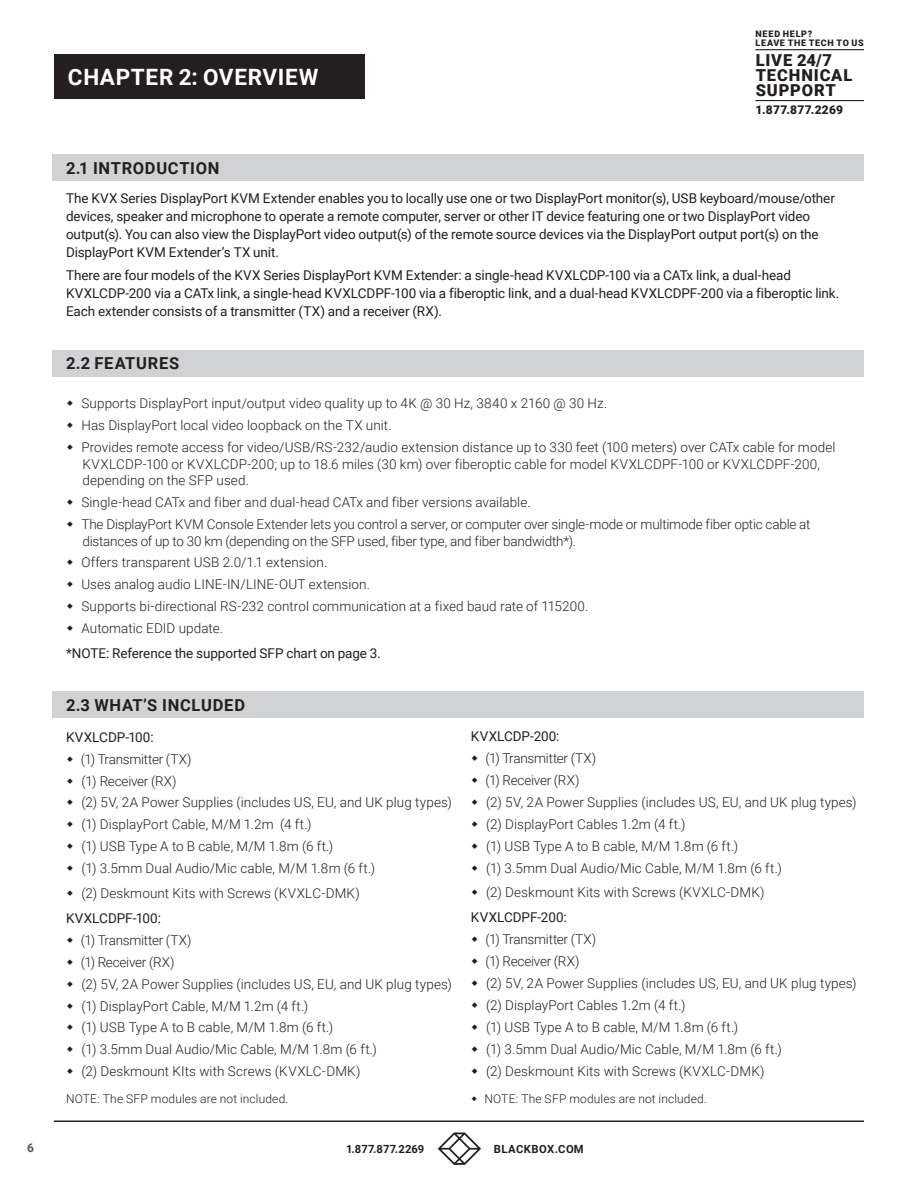
<style>
.page{position:relative;width:918px;height:1188px;background:#fff}
.page>*{position:absolute;margin:0;border:0;box-sizing:border-box;transform-origin:0 0}
.t1{font:700 22.5px "Roboto";letter-spacing:.03em;color:#fff}
.H1-Chapter_Headline{font:700 16.5px "Roboto";letter-spacing:.045em;color:#231f20}
.t2{font:900 16.5px/15px "Roboto";letter-spacing:.05em;color:#231f20}
.t3{font:300 13.5px/16.5px "Roboto";letter-spacing:.005em;color:#231f20}
.Body_Copy{font:13.5px/18px "Roboto";letter-spacing:-.01em;color:#231f20}
.t4{font:300 13.5px/16.5px "Roboto";letter-spacing:-.015em;color:#231f20}
.t5{font:300 13.5px "Roboto";letter-spacing:-.02em;color:#231f20}
.Bullet_List{font:300 12px "Roboto";letter-spacing:.015em;color:#231f20}
.t6{font:900 12px "Roboto";letter-spacing:.02em;color:#231f20}
.t7{font:700 12px "Roboto";color:#57585a}
.t8{font:700 11.25px "Roboto";letter-spacing:.02em;color:#231f20}
.t9{font:700 11.25px "Roboto";letter-spacing:.045em;color:#231f20}
.t10{font:900 9px/8.6px "Roboto";letter-spacing:.08em;color:#231f20}
</style>
<div class="page">
<hr style="left:54px;top:1120px;width:810px;height:2px;background:#231f20">
<svg style="left:438px;top:1132px;width:43px;height:33px"></svg>
<hr style="left:755px;top:49px;width:109px;height:1px;background:#231f20">
<hr style="left:755px;top:100px;width:109px;height:1px;background:#231f20">
<div style="left:54px;top:54px;width:310px;height:44px;background:#231f20"></div>
<div style="left:52px;top:154px;width:812px;height:27px;background:#d1d2d4"></div>
<div style="left:52px;top:350px;width:812px;height:26px;background:#d1d2d4"></div>
<div style="left:52px;top:692px;width:812px;height:26px;background:#d1d2d4"></div>
<p class="t1" style="left:68px;top:61px;width:252px">CHAPTER 2: OVERVIEW</p>
<p class="t10" style="left:756px;top:29px;width:110px">NEED HELP?<br>LEAVE THE TECH TO US</p>
<p class="t2" style="left:756px;top:52px;width:98px">LIVE 24/7<br>TECHNICAL<br>SUPPORT</p>
<p class="t6" style="left:755px;top:102px;width:89px">1.877.877.2269</p>
<p class="H1-Chapter_Headline" style="left:66px;top:156px;width:155px">2.1 INTRODUCTION</p>
<p class="Body_Copy" style="left:66px;top:189px;width:771px">The KVX Series DisplayPort KVM Extender enables you to locally use one or two DisplayPort monitor(s), USB keyboard/mouse/other devices, speaker and microphone to operate a remote computer, server or other IT device featuring one or two DisplayPort video output(s). You can also view the DisplayPort video output(s) of the remote source devices via the DisplayPort output port(s) on the DisplayPort KVM Extender’s TX unit.</p>
<p class="Body_Copy" style="left:66px;top:266px;width:775px">There are four models of the KVX Series DisplayPort KVM Extender: a single-head KVXLCDP-100 via a CATx link, a dual-head<br>KVXLCDP-200 via a CATx link, a single-head KVXLCDPF-100 via a fiberoptic link, and a dual-head KVXLCDPF-200 via a fiberoptic link.<br>Each extender consists of a transmitter (TX) and a receiver (RX).</p>
<p class="H1-Chapter_Headline" style="left:66px;top:352px;width:115px">2.2 FEATURES</p>
<p class="t3" style="left:81px;top:395px;width:527px">Supports DisplayPort input/output video quality up to 4K @ 30 Hz, 3840 x 2160 @ 30 Hz.</p>
<p class="t3" style="left:81px;top:417px;width:312px">Has DisplayPort local video loopback on the TX unit.</p>
<p class="t3" style="left:81px;top:439px;width:756px">Provides remote access for video/USB/RS-232/audio extension distance up to 330 feet (100 meters) over CATx cable for model<br>KVXLCDP-100 or KVXLCDP-200; up to 18.6 miles (30 km) over fiberoptic cable for model KVXLCDPF-100 or KVXLCDPF-200, depending on the SFP used.</p>
<p class="t3" style="left:81px;top:494px;width:451px">Single-head CATx and fiber and dual-head CATx and fiber versions available.</p>
<p class="t4" style="left:81px;top:515px;width:731px">The DisplayPort KVM Console Extender lets you control a server, or computer over single-mode or multimode fiber optic cable at distances of up to 30 km (depending on the SFP used, fiber type, and fiber bandwidth*).</p>
<p class="t3" style="left:81px;top:554px;width:247px">Offers transparent USB 2.0/1.1 extension.</p>
<p class="t3" style="left:81px;top:576px;width:290px">Uses analog audio LINE-IN/LINE-OUT extension.</p>
<p class="t3" style="left:81px;top:598px;width:508px">Supports bi-directional RS-232 control communication at a fixed baud rate of 115200.</p>
<p class="t3" style="left:81px;top:620px;width:143px">Automatic EDID update.</p>
<p class="Body_Copy" style="left:66px;top:644px;width:316px">*NOTE: Reference the supported SFP chart on page 3.</p>
<p class="H1-Chapter_Headline" style="left:66px;top:693px;width:181px">2.3 WHAT’S INCLUDED</p>
<p class="Body_Copy" style="left:66px;top:727px;width:89px">KVXLCDP-100:</p>
<p class="t5" style="left:81px;top:749px;width:112px">(1) Transmitter (TX)</p>
<p class="t4" style="left:81px;top:772px;width:97px">(1) Receiver (RX)</p>
<p class="t3" style="left:81px;top:794px;width:372px">(2) 5V, 2A Power Supplies (includes US, EU, and UK plug types)</p>
<p class="t3" style="left:81px;top:816px;width:232px">(1) DisplayPort Cable, M/M 1.2m (4 ft.)</p>
<p class="t3" style="left:81px;top:838px;width:254px">(1) USB Type A to B cable, M/M 1.8m (6 ft.)</p>
<p class="t3" style="left:81px;top:860px;width:295px">(1) 3.5mm Dual Audio/Mic cable, M/M 1.8m (6 ft.)</p>
<p class="t3" style="left:81px;top:884px;width:280px">(2) Deskmount Kits with Screws (KVXLC-DMK)</p>
<p class="Body_Copy" style="left:66px;top:909px;width:96px">KVXLCDPF-100:</p>
<p class="t5" style="left:81px;top:931px;width:112px">(1) Transmitter (TX)</p>
<p class="t4" style="left:81px;top:953px;width:95px">(1) Receiver (RX)</p>
<p class="t3" style="left:81px;top:975px;width:372px">(2) 5V, 2A Power Supplies (includes US, EU, and UK plug types)</p>
<p class="t3" style="left:81px;top:997px;width:228px">(1) DisplayPort Cable, M/M 1.2m (4 ft.)</p>
<p class="t3" style="left:81px;top:1019px;width:254px">(1) USB Type A to B cable, M/M 1.8m (6 ft.)</p>
<p class="t3" style="left:81px;top:1041px;width:297px">(1) 3.5mm Dual Audio/Mic Cable, M/M 1.8m (6 ft.)</p>
<p class="t3" style="left:81px;top:1063px;width:281px">(2) Deskmount KIts with Screws (KVXLC-DMK)</p>
<p class="Bullet_List" style="left:66px;top:1091px;width:224px">NOTE: The SFP modules are not included.</p>
<p class="Body_Copy" style="left:471px;top:727px;width:90px">KVXLCDP-200:</p>
<p class="t5" style="left:486px;top:749px;width:112px">(1) Transmitter (TX)</p>
<p class="t4" style="left:486px;top:771px;width:95px">(1) Receiver (RX)</p>
<p class="t3" style="left:486px;top:793px;width:372px">(2) 5V, 2A Power Supplies (includes US, EU, and UK plug types)</p>
<p class="t3" style="left:486px;top:815px;width:201px">(2) DisplayPort Cables 1.2m (4 ft.)</p>
<p class="t3" style="left:486px;top:837px;width:254px">(1) USB Type A to B cable, M/M 1.8m (6 ft.)</p>
<p class="t3" style="left:486px;top:859px;width:297px">(1) 3.5mm Dual Audio/Mic Cable, M/M 1.8m (6 ft.)</p>
<p class="t3" style="left:486px;top:884px;width:280px">(2) Deskmount Kits with Screws (KVXLC-DMK)</p>
<p class="Body_Copy" style="left:471px;top:908px;width:97px">KVXLCDPF-200:</p>
<p class="t5" style="left:486px;top:930px;width:112px">(1) Transmitter (TX)</p>
<p class="t4" style="left:486px;top:953px;width:95px">(1) Receiver (RX)</p>
<p class="t3" style="left:486px;top:974px;width:372px">(2) 5V, 2A Power Supplies (includes US, EU, and UK plug types)</p>
<p class="t3" style="left:486px;top:996px;width:201px">(2) DisplayPort Cables 1.2m (4 ft.)</p>
<p class="t3" style="left:486px;top:1018px;width:254px">(1) USB Type A to B cable, M/M 1.8m (6 ft.)</p>
<p class="t3" style="left:486px;top:1040px;width:297px">(1) 3.5mm Dual Audio/Mic Cable, M/M 1.8m (6 ft.)</p>
<p class="t3" style="left:486px;top:1062px;width:280px">(2) Deskmount Kits with Screws (KVXLC-DMK)</p>
<p class="Bullet_List" style="left:484px;top:1090px;width:224px">NOTE: The SFP modules are not included.</p>
<p class="t7" style="left:27px;top:1139px;width:8px">6</p>
<p class="t8" style="left:346px;top:1141px;width:80px">1.877.877.2269</p>
<p class="t9" style="left:494px;top:1141px;width:91px">BLACKBOX.COM</p>
</div>
